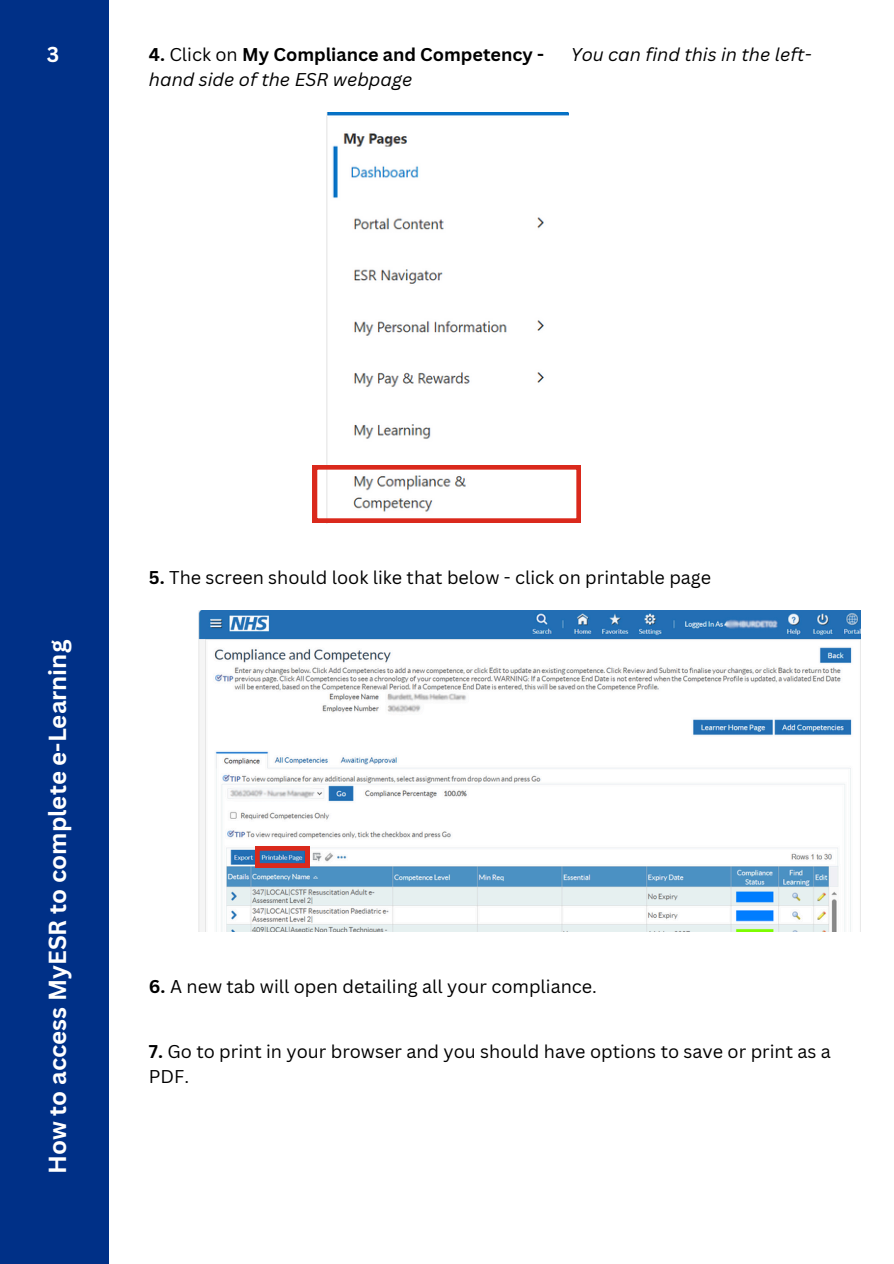
<style>
.page{position:relative;width:894px;height:1264px;background:#fff}
.page>*{position:absolute;margin:0;border:0;box-sizing:border-box;transform-origin:0 0}
.t1{font:700 24px "Canva Sans";color:#fff}
.t2{font:700 21px "Canva Sans";color:#fff}
.t3{font:18px/24.8px "Canva Sans";color:#000}
.t4{font:italic 18px "Canva Sans";color:#000}
.t5{font:700 18px "Canva Sans";color:#000}
.s1{font-weight:400}
.s2{font-weight:700}
</style>
<div class="page">
<div style="left:0;top:0;width:108px;height:1263px;background:#003087"></div>
<img style="left:326px;top:112px;width:242px;height:411px">
<svg style="left:313px;top:465px;width:267px;height:57px"></svg>
<img style="left:198px;top:610px;width:662px;height:321px">
<svg style="left:255px;top:846px;width:54px;height:21px"></svg>
<h1 class="t2" style="left:47px;top:39px;width:14px">3</h1>
<p class="t5" style="left:149px;top:42px;width:396px">4. <span class="s1">Click on</span> My Compliance and Competency -</p>
<p class="t4" style="left:570px;top:42px;width:242px">You can find this in the left-</p>
<p class="t4" style="left:149px;top:66px;width:265px">hand side of the ESR webpage</p>
<p class="t1" style="left:40px;top:1174px;width:535px;rotate:-90deg">How to access MyESR to complete e-Learning</p>
<p class="t3" style="left:149px;top:564px;width:563px"><span class="s2">5.</span> The screen should look like that below - click on printable page</p>
<p class="t3" style="left:149px;top:973px;width:449px"><span class="s2">6.</span> A new tab will open detailing all your compliance.</p>
<p class="t3" style="left:149px;top:1038px;width:683px"><span class="s2">7.</span> Go to print in your browser and you should have options to save or print as a<br>PDF.</p>
</div>
